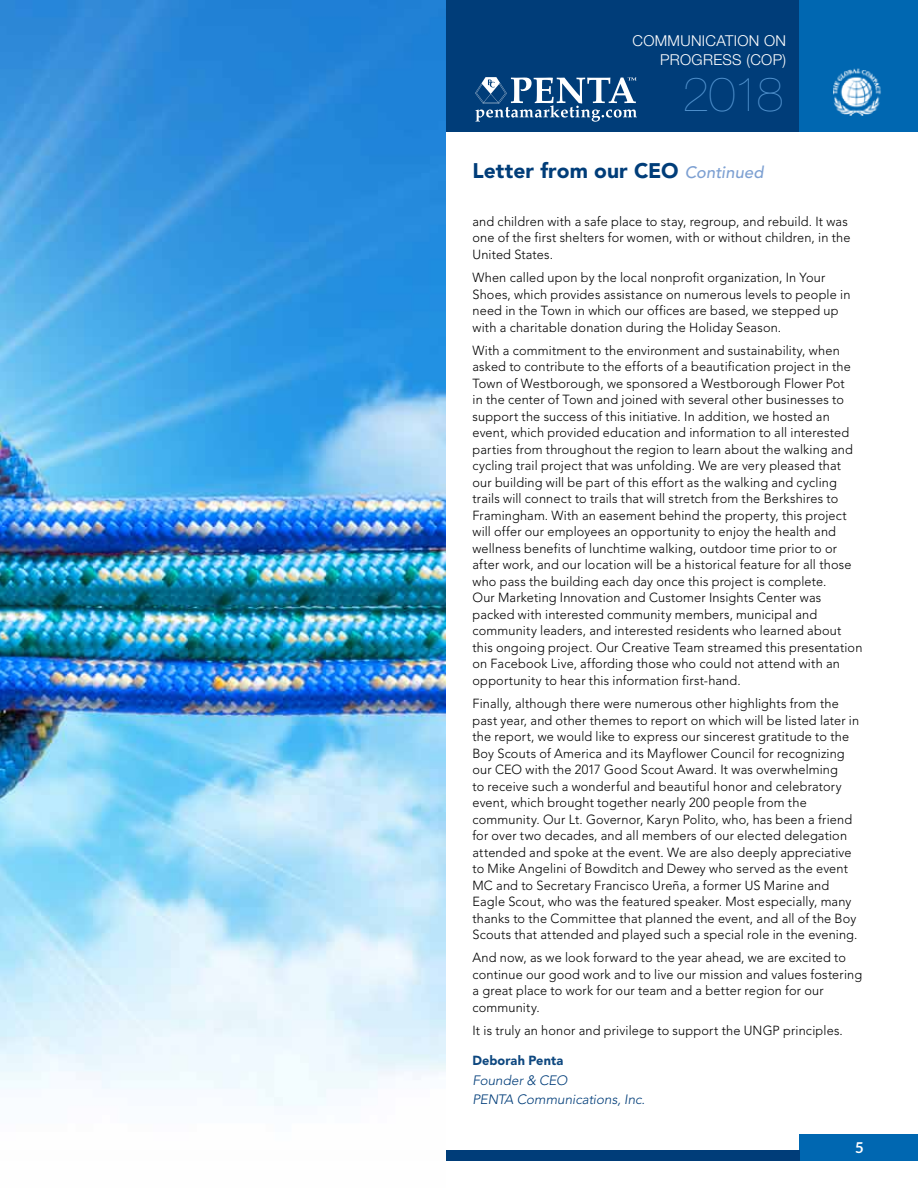
<style>
.page{position:relative;width:918px;height:1188px;background:#fff}
.page>*{position:absolute;margin:0;border:0;box-sizing:border-box;transform-origin:0 0}
.t1{font:200 48px "Helvetica Neue LT Std";color:#5091cd}
.t2{font:900 21px "Avenir LT Std";letter-spacing:.005em;color:#003d79}
.t3{font:300 15px/19.5px "Helvetica Neue LT Std";letter-spacing:.02em;color:#fff;text-align:right}
.t4{font:700 15px "Lato";color:#fff}
.t5{font:italic 300 13.5px/19.5px "Avenir LT Std";letter-spacing:-.005em;color:#003d79}
.t6{font:300 13.2px/16.5px "Avenir LT Std";letter-spacing:.015em;color:#000}
.t7{font:900 13.2px "Avenir LT Std";letter-spacing:.005em;color:#0d477f}
.s1{font-weight:500;font-style:italic;font-size:16.5px;color:#7da0d2}
</style>
<div class="page">
<div style="left:799px;top:1134px;width:119px;height:27px;background:#0067b1"></div>
<div style="left:0;top:1150px;width:800px;height:11px;background:#003d79"></div>
<div style="left:446px;top:0;width:472px;height:132px;background:#003d79"></div>
<div style="left:799px;top:0;width:119px;height:132px;background:#0067b1"></div>
<img style="left:834px;top:68px;width:47px;height:48px">
<img style="left:0;top:0;width:446px;height:1161px">
<svg style="left:475px;top:77px;width:162px;height:45px"></svg>
<p class="t3" style="left:633px;top:30px;width:155px">COMMUNICATION ON<br>PROGRESS (COP)</p>
<h1 class="t1" style="left:682px;top:67px;width:103px">2018</h1>
<h2 class="t2" style="left:472px;top:158px;width:293px">Letter from our CEO <span class="s1">Continued</span></h2>
<p class="t6" style="left:472px;top:213px;width:380px">and children with a safe place to stay, regroup, and rebuild. It was one of the first shelters for women, with or without children, in the<br>United States.</p>
<p class="t6" style="left:472px;top:269px;width:379px">When called upon by the local nonprofit organization, In Your Shoes, which provides assistance on numerous levels to people in need in the Town in which our offices are based, we stepped up with a charitable donation during the Holiday Season.</p>
<p class="t6" style="left:472px;top:342px;width:391px">With a commitment to the environment and sustainability, when asked to contribute to the efforts of a beautification project in the Town of Westborough, we sponsored a Westborough Flower Pot<br>in the center of Town and joined with several other businesses to support the success of this initiative. In addition, we hosted an event, which provided education and information to all interested parties from throughout the region to learn about the walking and cycling trail project that was unfolding. We are very pleased that our building will be part of this effort as the walking and cycling trails will connect to trails that will stretch from the Berkshires to Framingham. With an easement behind the property, this project will offer our employees an opportunity to enjoy the health and wellness benefits of lunchtime walking, outdoor time prior to or after work, and our location will be a historical feature for all those who pass the building each day once this project is complete.<br>Our Marketing Innovation and Customer Insights Center was packed with interested community members, municipal and community leaders, and interested residents who learned about this ongoing project. Our Creative Team streamed this presentation on Facebook Live, affording those who could not attend with an opportunity to hear this information first-hand.</p>
<p class="t6" style="left:472px;top:695px;width:388px">Finally, although there were numerous other highlights from the past year, and other themes to report on which will be listed later in the report, we would like to express our sincerest gratitude to the Boy Scouts of America and its Mayflower Council for recognizing our CEO with the 2017 Good Scout Award. It was overwhelming<br>to receive such a wonderful and beautiful honor and celebratory event, which brought together nearly 200 people from the community. Our Lt. Governor, Karyn Polito, who, has been a friend for over two decades, and all members of our elected delegation attended and spoke at the event. We are also deeply appreciative to Mike Angelini of Bowditch and Dewey who served as the event MC and to Secretary Francisco Ureña, a former US Marine and Eagle Scout, who was the featured speaker. Most especially, many thanks to the Committee that planned the event, and all of the Boy Scouts that attended and played such a special role in the evening.</p>
<p class="t6" style="left:472px;top:950px;width:391px">And now, as we look forward to the year ahead, we are excited to continue our good work and to live our mission and values fostering a great place to work for our team and a better region for our community.</p>
<p class="t6" style="left:472px;top:1022px;width:372px">It is truly an honor and privilege to support the UNGP principles.</p>
<p class="t7" style="left:472px;top:1052px;width:92px">Deborah Penta</p>
<p class="t5" style="left:472px;top:1071px;width:174px">Founder &amp; CEO<br>PENTA Communications, Inc.</p>
<p class="t4" style="left:855px;top:1138px;width:10px">5</p>
</div>
